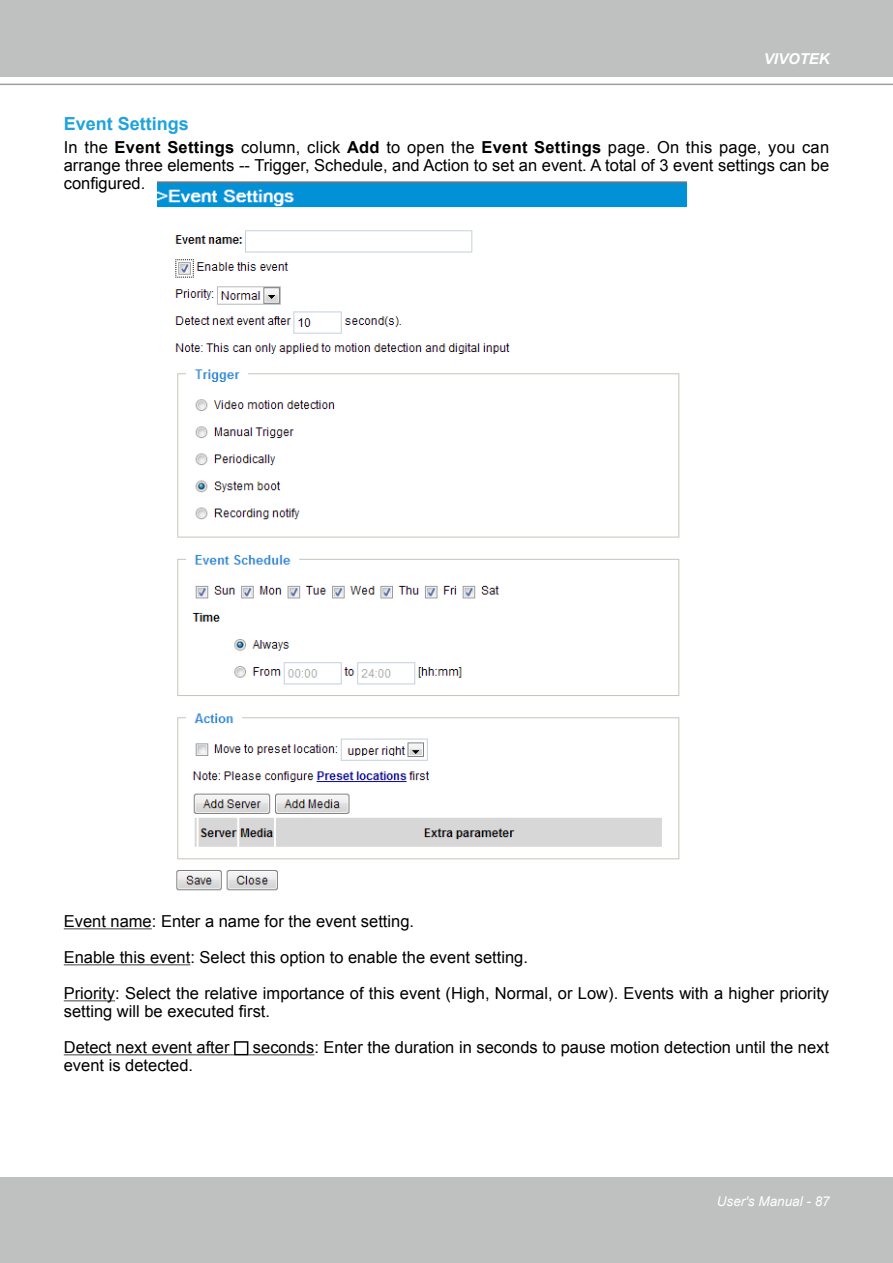
<style>
.page{position:relative;width:893px;height:1263px;background:#fff}
.page>*{position:absolute;margin:0;border:0;box-sizing:border-box;transform-origin:0 0}
.t1{font:700 18px "Arial";color:#1fa3dd}
.t2{font:16.5px/18px "Arial";color:#000;text-align:justify}
.t3{font:italic 700 15px "Arial";color:#fff}
.t4{font:italic 13.5px "Arial";color:#fff}
.s1{font-weight:700}
</style>
<div class="page">
<div style="left:0;top:0;width:893px;height:77px;background:#bfc0c0"></div>
<div style="left:0;top:1178px;width:893px;height:85px;background:#bfc0c0"></div>
<hr style="left:0;top:84px;width:893px;height:1px;background:#9fa0a0">
<hr style="left:64px;top:928px;width:88px;height:1px;background:#626365">
<hr style="left:64px;top:964px;width:126px;height:1px;background:#626365">
<hr style="left:64px;top:1000px;width:51px;height:1px;background:#626365">
<hr style="left:64px;top:1054px;width:170px;height:1px;background:#626365">
<hr style="left:248px;top:1054px;width:66px;height:1px;background:#626365">
<div style="left:234px;top:1041px;width:14px;height:14px;border:2px solid #000"></div>
<img style="left:157px;top:181px;width:531px;height:710px">
<p class="t3" style="left:764px;top:49px;width:67px">VIVOTEK</p>
<p class="t1" style="left:64px;top:112px;width:127px">Event Settings</p>
<p class="t2" style="left:64px;top:138px;width:767px">In the <span class="s1">Event Settings</span> column, click <span class="s1">Add</span> to open the <span class="s1">Event Settings</span> page. On this page, you can arrange three elements -- Trigger, Schedule, and Action to set an event. A total of 3 event settings can be configured.</p>
<p class="t2" style="left:64px;top:912px;width:352px">Event name: Enter a name for the event setting.</p>
<p class="t2" style="left:64px;top:948px;width:466px">Enable this event: Select this option to enable the event setting.</p>
<p class="t2" style="left:64px;top:984px;width:767px">Priority: Select the relative importance of this event (High, Normal, or Low). Events with a higher priority setting will be executed first.</p>
<p class="t2" style="left:64px;top:1038px;width:167px">Detect next event after</p>
<p class="t2" style="left:253px;top:1038px;width:578px">seconds: Enter the duration in seconds to pause motion detection until the next</p>
<p class="t2" style="left:64px;top:1056px;width:131px">event is detected.</p>
<p class="t4" style="left:717px;top:1192px;width:114px">User's Manual - 87</p>
</div>
